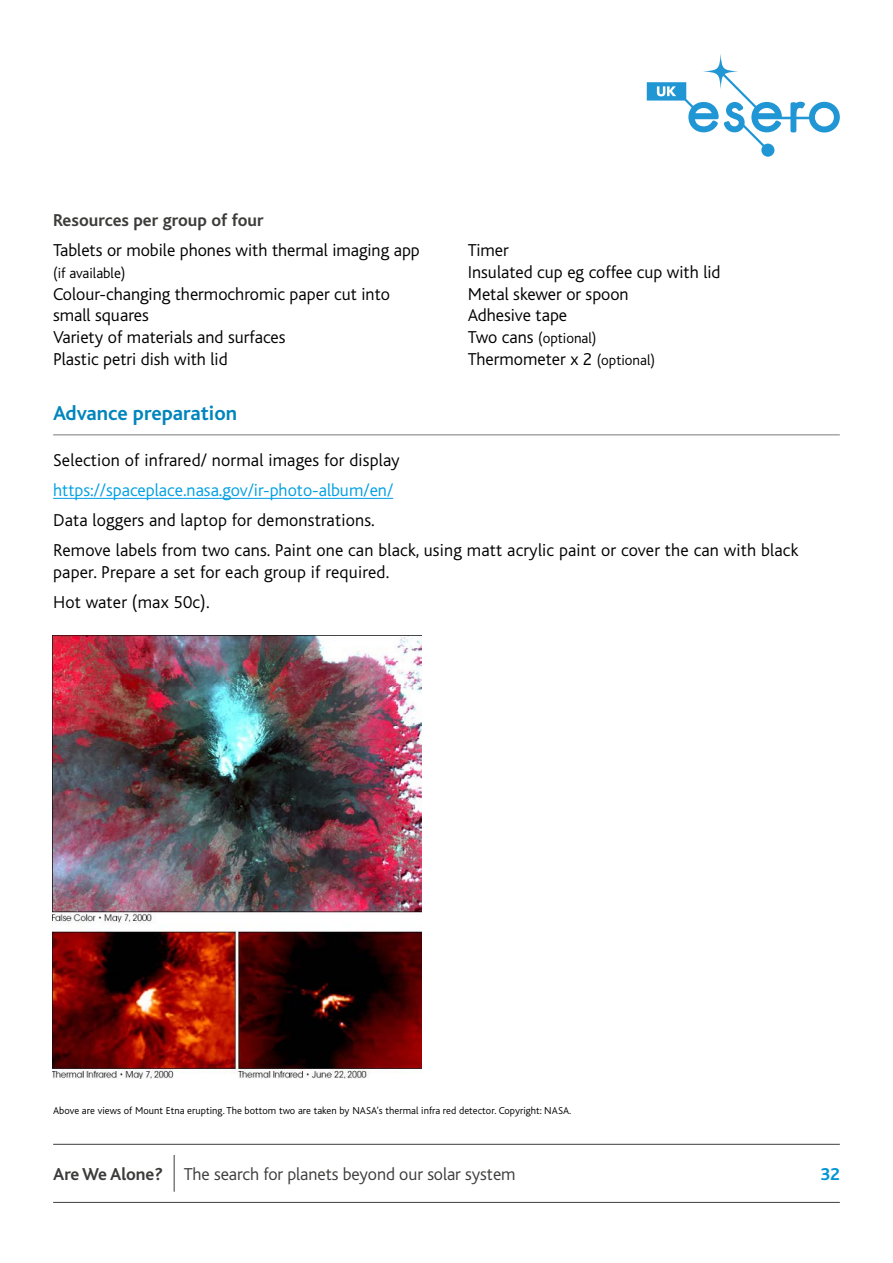
<style>
.page{position:relative;width:893px;height:1263px;background:#fff}
.page>*{position:absolute;margin:0;border:0;box-sizing:border-box;transform-origin:0 0}
.t1{font:700 21px "Bliss";color:#0085bd}
.t2{font:300 18px/21.6px "Bliss";color:#000}
.t3{font:300 18px "Bliss";letter-spacing:-.005em;color:#3c3c3b}
.t4{font:300 18px "Bliss";color:#009fe3}
.t5{font:700 18px "Bliss";color:#3c3c3b}
.t6{font:700 18px "Bliss";color:#0095d6}
.t7{font:300 15px "Bliss";color:#000}
.t8{font:300 10.5px "Bliss";letter-spacing:.005em;color:#000}
.s1{font-size:18px}
.s2{font-size:15px}
.s3{font-weight:700}
</style>
<div class="page">
<hr style="left:53px;top:1144px;width:787px;height:1px;background:#3c3c3b">
<hr style="left:53px;top:1202px;width:787px;height:1px;background:#3c3c3b">
<hr style="left:174px;top:1155px;width:1px;height:37px;background:#3c3c3b">
<hr style="left:53px;top:498px;width:340px;height:1px;background:#009fe3">
<hr style="left:53px;top:434px;width:787px;height:1px;background:#7c7b7b">
<img style="left:53px;top:635px;width:368px;height:443px">
<svg style="left:647px;top:54px;width:193px;height:103px"></svg>
<p class="t5" style="left:53px;top:211px;width:212px">Resources per group of four</p>
<p class="t2" style="left:53px;top:240px;width:368px">Tablets or mobile phones with thermal imaging app</p>
<p class="t7" style="left:53px;top:265px;width:74px">(if available)</p>
<p class="t2" style="left:53px;top:283px;width:338px">Colour-changing thermochromic paper cut into small squares<br>Variety of materials and surfaces<br>Plastic petri dish with lid</p>
<p class="t2" style="left:468px;top:240px;width:254px">Timer<br>Insulated cup eg coffee cup with lid<br>Metal skewer or spoon<br>Adhesive tape</p>
<p class="t7" style="left:468px;top:330px;width:130px"><span class="s1">Two cans</span> (optional)</p>
<p class="t2" style="left:468px;top:348px;width:189px">Thermometer x 2 <span class="s2">(optional)</span></p>
<p class="t1" style="left:53px;top:402px;width:186px">Advance preparation</p>
<p class="t2" style="left:53px;top:449px;width:348px">Selection of infrared/ normal images for display</p>
<p class="t4" style="left:53px;top:480px;width:342px">https://spaceplace.nasa.gov/ir-photo-album/en/</p>
<p class="t2" style="left:53px;top:505px;width:747px;line-height:30.2px">Data loggers and laptop for demonstrations.<br>Remove labels from two cans. Paint one can black, using matt acrylic paint or cover the can with black</p>
<p class="t2" style="left:53px;top:557px;width:338px;line-height:30.2px">paper. Prepare a set for each group if required.<br>Hot water (max 50c).</p>
<p class="t8" style="left:53px;top:1105px;width:520px">Above are views of Mount Etna erupting. The bottom two are taken by NASA’s thermal infra red detector. Copyright: NASA.</p>
<p class="t3" style="left:53px;top:1165px;width:464px"><span class="s3">Are We Alone?</span> The search for planets beyond our solar system</p>
<p class="t6" style="left:820px;top:1165px;width:21px">32</p>
</div>
